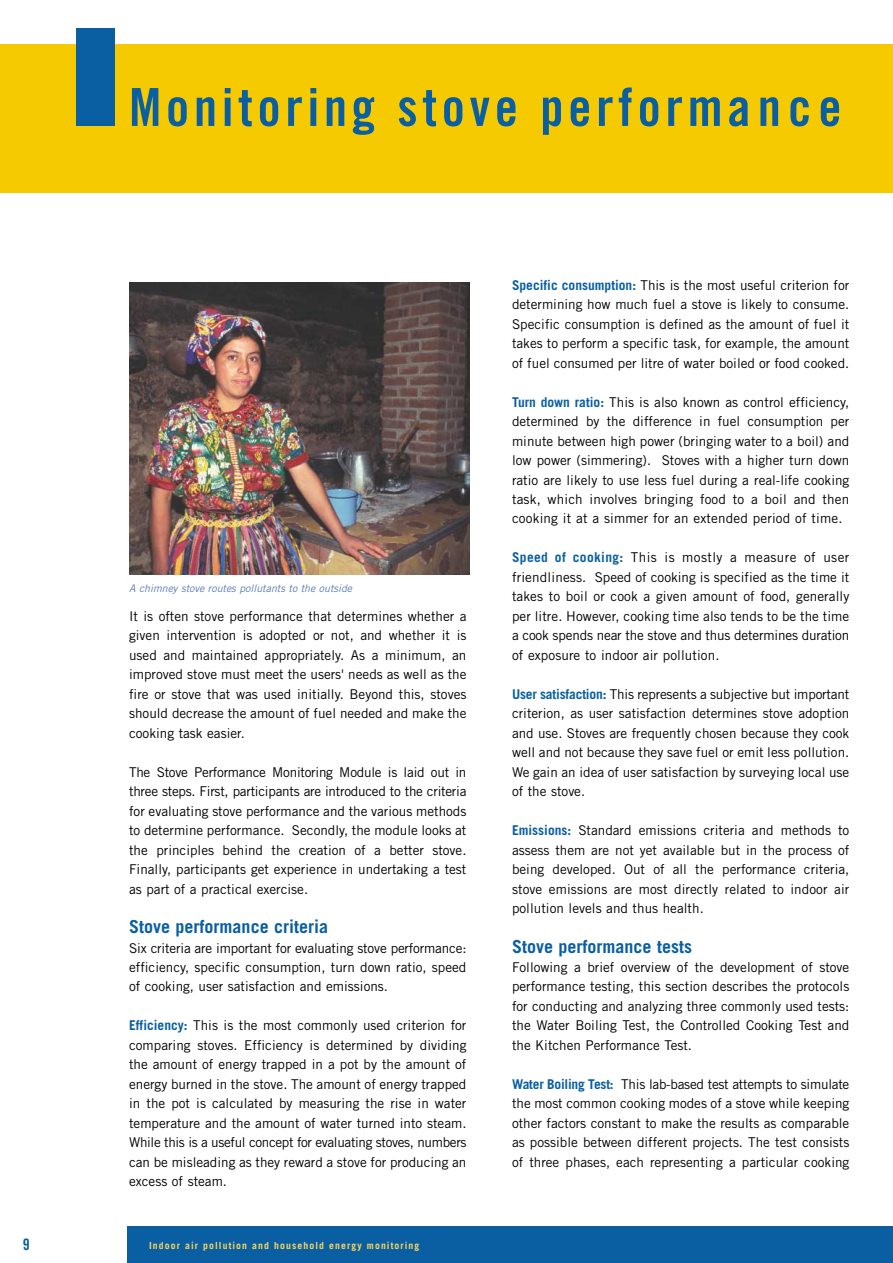
<style>
.page{position:relative;width:893px;height:1263px;background:#fff}
.page>*{position:absolute;margin:0;border:0;box-sizing:border-box;transform-origin:0 0}
.t1{font:52.5px "Trade Gothic Bold Cond Twenty";letter-spacing:.09em;color:#0a5fa3}
.t2{font:700 18px "Trade Gothic";color:#0a5fa3}
.t3{font:15.75px "Trade Gothic Bold Cond Twenty";color:#0a5fa3}
.t4{font:13.5px/19.5px "Trade Gothic";color:#000;text-align:justify}
.t5{font:italic 10.5px "Trade Gothic";color:#5b7cb6}
.t6{font:700 9.75px "Trade Gothic";letter-spacing:.11em;color:#f9d55d}
.s1{font-weight:700;color:#0a5fa3}
</style>
<div class="page">
<div style="left:128px;top:1227px;width:764px;height:36px;background:#0a5fa3"></div>
<div style="left:0;top:44px;width:892px;height:149px;background:#f6ca00"></div>
<div style="left:77px;top:28px;width:38px;height:98px;background:#0a5fa3"></div>
<img style="left:129px;top:282px;width:340px;height:292px">
<h1 class="t1" style="left:129px;top:88px;width:714px">Monitoring stove performance</h1>
<p class="t5" style="left:129px;top:585px;width:224px">A chimney stove routes pollutants to the outside</p>
<p class="t4" style="left:129px;top:608px;width:339px">It is often stove performance that determines whether a given intervention is adopted or not, and whether it is used and maintained appropriately. As a minimum, an improved stove must meet the users' needs as well as the fire or stove that was used initially. Beyond this, stoves should decrease the amount of fuel needed and make the cooking task easier.</p>
<p class="t4" style="left:129px;top:764px;width:339px">The Stove Performance Monitoring Module is laid out in three steps. First, participants are introduced to the criteria for evaluating stove performance and the various methods to determine performance. Secondly, the module looks at the principles behind the creation of a better stove.<br>Finally, participants get experience in undertaking a test as part of a practical exercise.</p>
<h2 class="t2" style="left:129px;top:920px;width:200px">Stove performance criteria</h2>
<p class="t4" style="left:129px;top:939px;width:339px">Six criteria are important for evaluating stove performance: efficiency, specific consumption, turn down ratio, speed of cooking, user satisfaction and emissions.</p>
<p class="t4" style="left:129px;top:1017px;width:339px"><span class="s1">Efficiency:</span> This is the most commonly used criterion for comparing stoves. Efficiency is determined by dividing the amount of energy trapped in a pot by the amount of energy burned in the stove. The amount of energy trapped in the pot is calculated by measuring the rise in water temperature and the amount of water turned into steam.<br>While this is a useful concept for evaluating stoves, numbers can be misleading as they reward a stove for producing an excess of steam.</p>
<p class="t3" style="left:23px;top:1239px;width:8px">9</p>
<p class="t6" style="left:149px;top:1242px;width:272px">Indoor air pollution and household energy monitoring</p>
<p class="t4" style="left:512px;top:276px;width:339px"><span class="s1">Specific consumption:</span> This is the most useful criterion for determining how much fuel a stove is likely to consume.<br>Specific consumption is defined as the amount of fuel it takes to perform a specific task, for example, the amount of fuel consumed per litre of water boiled or food cooked.</p>
<p class="t4" style="left:512px;top:393px;width:339px"><span class="s1">Turn down ratio:</span> This is also known as control efficiency, determined by the difference in fuel consumption per minute between high power (bringing water to a boil) and low power (simmering). Stoves with a higher turn down ratio are likely to use less fuel during a real-life cooking task, which involves bringing food to a boil and then cooking it at a simmer for an extended period of time.</p>
<p class="t4" style="left:512px;top:549px;width:339px"><span class="s1">Speed of cooking:</span> This is mostly a measure of user friendliness. Speed of cooking is specified as the time it takes to boil or cook a given amount of food, generally per litre. However, cooking time also tends to be the time a cook spends near the stove and thus determines duration of exposure to indoor air pollution.</p>
<p class="t4" style="left:512px;top:686px;width:339px"><span class="s1">User satisfaction:</span> This represents a subjective but important criterion, as user satisfaction determines stove adoption and use. Stoves are frequently chosen because they cook well and not because they save fuel or emit less pollution.<br>We gain an idea of user satisfaction by surveying local use of the stove.</p>
<p class="t4" style="left:512px;top:822px;width:339px"><span class="s1">Emissions:</span> Standard emissions criteria and methods to assess them are not yet available but in the process of being developed. Out of all the performance criteria, stove emissions are most directly related to indoor air pollution levels and thus health.</p>
<h2 class="t2" style="left:512px;top:940px;width:181px">Stove performance tests</h2>
<p class="t4" style="left:512px;top:959px;width:339px">Following a brief overview of the development of stove performance testing, this section describes the protocols for conducting and analyzing three commonly used tests: the Water Boiling Test, the Controlled Cooking Test and the Kitchen Performance Test.</p>
<p class="t4" style="left:512px;top:1076px;width:339px"><span class="s1">Water Boiling Test:</span> This lab-based test attempts to simulate the most common cooking modes of a stove while keeping other factors constant to make the results as comparable as possible between different projects. The test consists of three phases, each representing a particular cooking</p>
</div>
